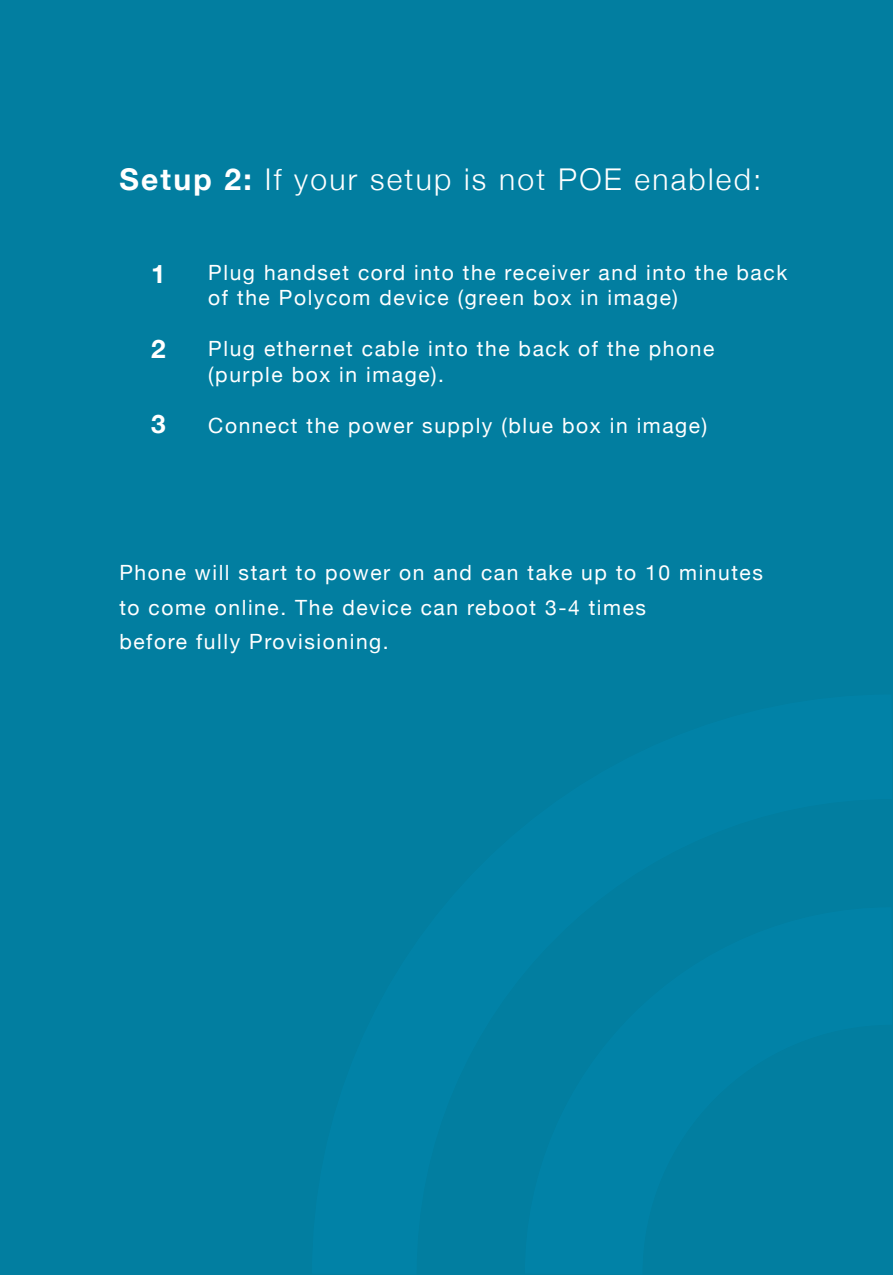
<style>
.page{position:relative;width:893px;height:1275px;background:#fff}
.page>*{position:absolute;margin:0;border:0;box-sizing:border-box;transform-origin:0 0}
.t1{font:300 30px "Helvetica Neue";letter-spacing:.075em;color:#fff}
.t2{font:700 25.5px "Helvetica Neue";color:#fff}
.t3{font:21px/34.5px "Helvetica Neue";letter-spacing:.075em;color:#fff}
.s1{font-weight:700}
</style>
<div class="page">
<div style="left:0;top:1px;width:892px;height:1274px;background:#027ea0"></div>
<h1 class="t1" style="left:119px;top:155px;width:643px"><span class="s1">Setup 2:</span> If your setup is not POE enabled:</h1>
<p class="t2" style="left:151px;top:254px;width:16px">1</p>
<p class="t2" style="left:151px;top:329px;width:16px">2</p>
<p class="t2" style="left:151px;top:404px;width:16px">3</p>
<p class="t3" style="left:208px;top:261px;width:580px;line-height:25.5px">Plug handset cord into the receiver and into the back of the Polycom device (green box in image)</p>
<p class="t3" style="left:208px;top:337px;width:507px;line-height:25.5px">Plug ethernet cable into the back of the phone (purple box in image).</p>
<p class="t3" style="left:208px;top:409px;width:500px">Connect the power supply (blue box in image)</p>
<p class="t3" style="left:119px;top:557px;width:645px">Phone will start to power on and can take up to 10 minutes to come online. The device can reboot 3-4 times<br>before fully Provisioning.</p>
</div>
